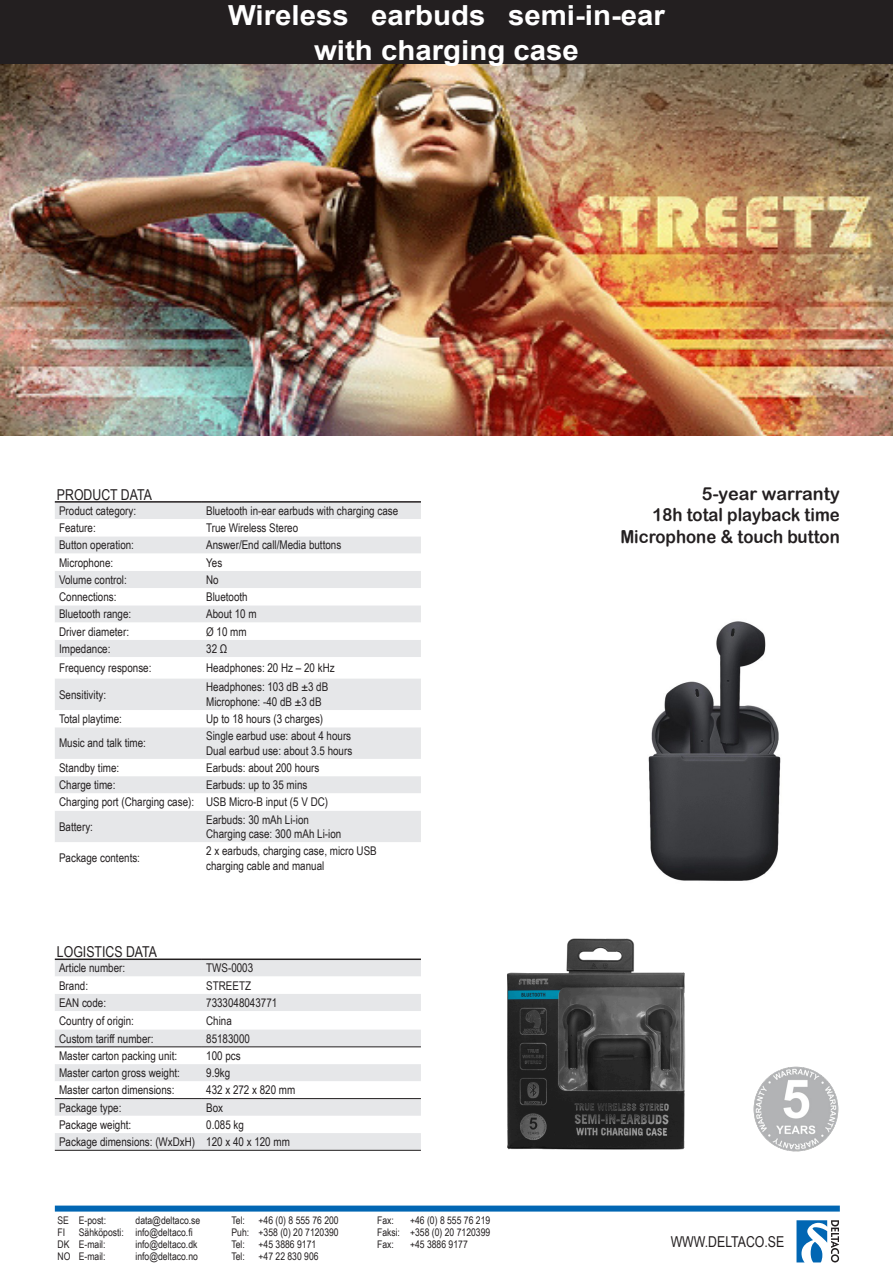
<style>
.page{position:relative;width:893px;height:1263px;background:#fff}
.page>*{position:absolute;margin:0;border:0;box-sizing:border-box;transform-origin:0 0}
.brödtext{font:700 27.6px/34.5px "Arial";color:#fff;text-align:center;scale:1.06 1}
.t1{font:18px "Arial Rounded MT Bold";color:#231f20;scale:.93 1}
.t2{font:18px "Arial Rounded MT Bold";color:#231f20}
.t3{font:15px "Arial Narrow";color:#231f20}
.t4{font:12px "Arial Narrow";color:#231f20}
.t5{font:10.5px "Arial Narrow";color:#231f20}
</style>
<div class="page">
<div style="left:55px;top:1205px;width:785px;height:6px;background:#0166b3"></div>
<svg style="left:796px;top:1252px;width:44px;height:11px"></svg>
<svg style="left:796px;top:1220px;width:43px;height:42px"></svg>
<div style="left:0;top:0;width:893px;height:65px;background:#231f20"></div>
<img style="left:0;top:65px;width:893px;height:371px">
<div style="left:55px;top:960px;width:366px;height:190px;background:#e6e7e9"></div>
<svg style="left:55px;top:976px;width:366px;height:122px"></svg>
<svg style="left:55px;top:1116px;width:366px;height:17px"></svg>
<hr style="left:55px;top:1046px;width:147px;height:1px;background:#231f20">
<hr style="left:202px;top:1046px;width:219px;height:1px;background:#231f20">
<hr style="left:55px;top:1150px;width:147px;height:1px;background:#231f20">
<hr style="left:202px;top:1150px;width:219px;height:1px;background:#231f20">
<hr style="left:55px;top:1098px;width:147px;height:1px;background:#231f20">
<hr style="left:202px;top:1098px;width:219px;height:1px;background:#231f20">
<hr style="left:55px;top:958px;width:147px;height:2px;background:#231f20">
<hr style="left:202px;top:958px;width:219px;height:2px;background:#231f20">
<div style="left:55px;top:503px;width:366px;height:16px;background:#e6e7e9"></div>
<svg style="left:55px;top:536px;width:366px;height:306px;fill:#e6e7e9"></svg>
<hr style="left:55px;top:501px;width:147px;height:2px;background:#231f20">
<hr style="left:202px;top:501px;width:219px;height:2px;background:#231f20">
<img style="left:753px;top:1066px;width:85px;height:85px">
<img style="left:507px;top:938px;width:179px;height:212px">
<img style="left:648px;top:621px;width:133px;height:260px">
<p class="brödtext" style="left:228px;top:-1px;width:414px">Wireless earbuds semi-in-ear with charging case</p>
<p class="t3" style="left:57px;top:483px;width:97px">PRODUCT DATA</p>
<p class="t4" style="left:59px;top:502px;width:79px">Product category:</p>
<p class="t4" style="left:206px;top:502px;width:193px">Bluetooth in-ear earbuds with charging case</p>
<p class="t4" style="left:59px;top:519px;width:38px">Feature:</p>
<p class="t4" style="left:206px;top:519px;width:94px">True Wireless Stereo</p>
<p class="t4" style="left:59px;top:536px;width:76px">Button operation:</p>
<p class="t4" style="left:206px;top:536px;width:137px">Answer/End call/Media buttons</p>
<p class="t4" style="left:59px;top:553px;width:56px">Microphone:</p>
<p class="t4" style="left:206px;top:553px;width:18px">Yes</p>
<p class="t4" style="left:59px;top:571px;width:69px">Volume control:</p>
<p class="t4" style="left:206px;top:571px;width:14px">No</p>
<p class="t4" style="left:59px;top:588px;width:59px">Connections:</p>
<p class="t4" style="left:206px;top:588px;width:43px">Bluetooth</p>
<p class="t4" style="left:59px;top:605px;width:74px">Bluetooth range:</p>
<p class="t4" style="left:206px;top:605px;width:52px">About 10 m</p>
<p class="t4" style="left:59px;top:622px;width:71px">Driver diameter:</p>
<p class="t4" style="left:206px;top:622px;width:42px">Ø 10 mm</p>
<p class="t4" style="left:59px;top:640px;width:53px">Impedance:</p>
<p class="t4" style="left:206px;top:640px;width:23px">32 Ω</p>
<p class="t4" style="left:59px;top:659px;width:94px">Frequency response:</p>
<p class="t4" style="left:206px;top:659px;width:130px">Headphones: 20 Hz – 20 kHz</p>
<p class="t4" style="left:59px;top:685px;width:49px">Sensitivity:</p>
<p class="t4" style="left:206px;top:678px;width:124px">Headphones: 103 dB ±3 dB</p>
<p class="t4" style="left:206px;top:693px;width:117px">Microphone: -40 dB ±3 dB</p>
<p class="t4" style="left:59px;top:710px;width:64px">Total playtime:</p>
<p class="t4" style="left:206px;top:710px;width:119px">Up to 18 hours (3 charges)</p>
<p class="t4" style="left:59px;top:734px;width:88px">Music and talk time:</p>
<p class="t4" style="left:206px;top:727px;width:146px">Single earbud use: about 4 hours</p>
<p class="t4" style="left:206px;top:742px;width:148px">Dual earbud use: about 3.5 hours</p>
<p class="t4" style="left:59px;top:759px;width:62px">Standby time:</p>
<p class="t4" style="left:206px;top:759px;width:115px">Earbuds: about 200 hours</p>
<p class="t4" style="left:59px;top:776px;width:58px">Charge time:</p>
<p class="t4" style="left:206px;top:776px;width:103px">Earbuds: up to 35 mins</p>
<p class="t4" style="left:59px;top:793px;width:137px">Charging port (Charging case):</p>
<p class="t4" style="left:206px;top:793px;width:123px">USB Micro-B input (5 V DC)</p>
<p class="t4" style="left:59px;top:818px;width:35px">Battery:</p>
<p class="t4" style="left:206px;top:811px;width:104px">Earbuds: 30 mAh Li-ion</p>
<p class="t4" style="left:206px;top:825px;width:137px">Charging case: 300 mAh Li-ion</p>
<p class="t4" style="left:59px;top:849px;width:82px">Package contents:</p>
<p class="t4" style="left:206px;top:842px;width:172px">2 x earbuds, charging case, micro USB</p>
<p class="t4" style="left:206px;top:857px;width:120px">charging cable and manual</p>
<p class="t3" style="left:57px;top:941px;width:102px">LOGISTICS DATA</p>
<p class="t4" style="left:59px;top:959px;width:68px">Article number:</p>
<p class="t4" style="left:206px;top:959px;width:49px">TWS-0003</p>
<p class="t4" style="left:59px;top:976px;width:30px">Brand:</p>
<p class="t4" style="left:206px;top:976px;width:46px">STREETZ</p>
<p class="t4" style="left:59px;top:994px;width:49px">EAN code:</p>
<p class="t4" style="left:206px;top:994px;width:73px">7333048043771</p>
<p class="t4" style="left:59px;top:1012px;width:76px">Country of origin:</p>
<p class="t4" style="left:206px;top:1012px;width:27px">China</p>
<p class="t4" style="left:59px;top:1029px;width:96px">Custom tariff number:</p>
<p class="t4" style="left:206px;top:1029px;width:45px">85183000</p>
<p class="t4" style="left:59px;top:1047px;width:120px">Master carton packing unit:</p>
<p class="t4" style="left:206px;top:1047px;width:36px">100 pcs</p>
<p class="t4" style="left:59px;top:1064px;width:122px">Master carton gross weight:</p>
<p class="t4" style="left:206px;top:1064px;width:26px">9.9kg</p>
<p class="t4" style="left:59px;top:1081px;width:117px">Master carton dimensions:</p>
<p class="t4" style="left:206px;top:1081px;width:91px">432 x 272 x 820 mm</p>
<p class="t4" style="left:59px;top:1098px;width:64px">Package type:</p>
<p class="t4" style="left:206px;top:1098px;width:18px">Box</p>
<p class="t4" style="left:59px;top:1116px;width:74px">Package weight:</p>
<p class="t4" style="left:206px;top:1116px;width:39px">0.085 kg</p>
<p class="t4" style="left:59px;top:1133px;width:138px">Package dimensions: (WxDxH)</p>
<p class="t4" style="left:206px;top:1133px;width:85px">120 x 40 x 120 mm</p>
<p class="t5" style="left:58px;top:1212px;width:50px">SE E-post:</p>
<p class="t5" style="left:136px;top:1212px;width:66px">data@deltaco.se</p>
<p class="t5" style="left:232px;top:1212px;width:15px">Tel:</p>
<p class="t5" style="left:259px;top:1212px;width:82px">+46 (0) 8 555 76 200</p>
<p class="t5" style="left:377px;top:1212px;width:18px">Fax:</p>
<p class="t5" style="left:410px;top:1212px;width:82px">+46 (0) 8 555 76 219</p>
<p class="t5" style="left:58px;top:1224px;width:9px">FI</p>
<p class="t5" style="left:79px;top:1224px;width:115px">Sähköposti: info@deltaco.fi</p>
<p class="t5" style="left:232px;top:1224px;width:109px">Puh: +358 (0) 20 7120390</p>
<p class="t5" style="left:377px;top:1224px;width:115px">Faksi: +358 (0) 20 7120399</p>
<p class="t5" style="left:58px;top:1236px;width:50px">DK E-mail:</p>
<p class="t5" style="left:136px;top:1236px;width:63px">info@deltaco.dk</p>
<p class="t5" style="left:232px;top:1236px;width:15px">Tel:</p>
<p class="t5" style="left:259px;top:1236px;width:59px">+45 3886 9171</p>
<p class="t5" style="left:377px;top:1236px;width:18px">Fax:</p>
<p class="t5" style="left:410px;top:1236px;width:59px">+45 3886 9177</p>
<p class="t5" style="left:58px;top:1248px;width:50px">NO E-mail:</p>
<p class="t5" style="left:136px;top:1248px;width:64px">info@deltaco.no</p>
<p class="t5" style="left:232px;top:1248px;width:15px">Tel:</p>
<p class="t5" style="left:259px;top:1248px;width:62px">+47 22 830 906</p>
<p class="t2" style="left:702px;top:483px;width:139px">5-year warranty</p>
<p class="t1" style="left:652px;top:504px;width:203px">18h total playback time</p>
<p class="t1" style="left:620px;top:526px;width:237px">Microphone &amp; touch button</p>
<p class="t3" style="left:671px;top:1230px;width:115px">WWW.DELTACO.SE</p>
</div>
